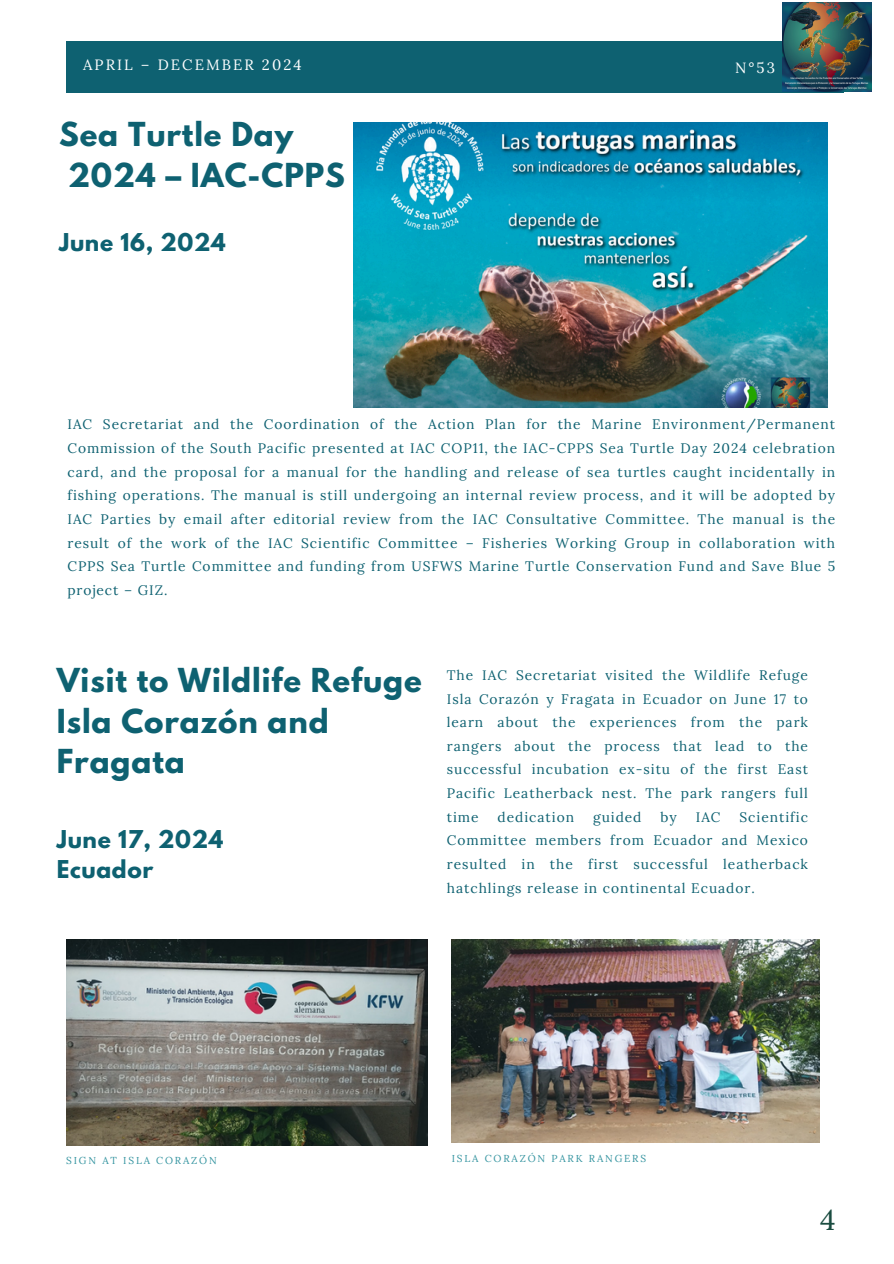
<style>
.page{position:relative;width:894px;height:1264px;background:#fff}
.page>*{position:absolute;margin:0;border:0;box-sizing:border-box;transform-origin:0 0}
.t1{font:700 29.25px/40.5px "League Spartan";letter-spacing:.03em;color:#0e6171}
.t2{font:28.5px "Lora";color:#1a4c40}
.t3{font:700 21.75px/30.3px "League Spartan";letter-spacing:.03em;color:#0e6171}
.t4{font:14.85px "Lora";letter-spacing:.14em;color:#fff}
.t5{font:13.8px/23.7px "Lora";letter-spacing:.07em;color:#0e6171;text-align:justify}
.t6{font:10.05px "Lora";letter-spacing:.18em;color:#3494a0}
</style>
<div class="page">
<img style="left:353px;top:122px;width:474px;height:286px">
<img style="left:451px;top:939px;width:368px;height:203px">
<img style="left:66px;top:939px;width:361px;height:206px">
<div style="left:66px;top:42px;width:776px;height:50px;background:#0e6171"></div>
<img style="left:782px;top:3px;width:89px;height:89px">
<h2 class="t4" style="left:83px;top:55px;width:220px">APRIL – DECEMBER 2024</h2>
<p class="t4" style="left:734px;top:58px;width:41px">N°53</p>
<h3 class="t1" style="left:68px;top:118px;width:278px;text-indent:-9px">Sea Turtle Day<br>2024 – IAC-CPPS</h3>
<h3 class="t3" style="left:59px;top:230px;width:168px">June 16, 2024</h3>
<h3 class="t5" style="left:67px;top:412px;width:769px">IAC Secretariat and the Coordination of the Action Plan for the Marine Environment/Permanent Commission of the South Pacific presented at IAC COP11, the IAC-CPPS Sea Turtle Day 2024 celebration card, and the proposal for a manual for the handling and release of sea turtles caught incidentally in fishing operations. The manual is still undergoing an internal review process, and it will be adopted by IAC Parties by email after editorial review from the IAC Consultative Committee. The manual is the result of the work of the IAC Scientific Committee – Fisheries Working Group in collaboration with CPPS Sea Turtle Committee and funding from USFWS Marine Turtle Conservation Fund and Save Blue 5 project – GIZ.</h3>
<p class="t1" style="left:57px;top:664px;width:366px">Visit to Wildlife Refuge<br>Isla Corazón and<br>Fragata</p>
<h4 class="t3" style="left:57px;top:826px;width:168px">June 17, 2024<br>Ecuador</h4>
<h1 class="t5" style="left:446px;top:663px;width:362px">The IAC Secretariat visited the Wildlife Refuge Isla Corazón y Fragata in Ecuador on June 17 to learn about the experiences from the park rangers about the process that lead to the successful incubation ex-situ of the first East Pacific Leatherback nest. The park rangers full time</h1>
<h1 class="t5" style="left:446px;top:804px;width:362px;text-indent:292px">Scientific Committee members from Ecuador and Mexico resulted in the first successful leatherback hatchlings release in continental Ecuador.</h1>
<h1 class="t5" style="left:497px;top:804px;width:78px">dedication</h1>
<h1 class="t5" style="left:593px;top:804px;width:50px">guided</h1>
<h1 class="t5" style="left:660px;top:804px;width:18px">by</h1>
<h1 class="t5" style="left:695px;top:804px;width:26px">IAC</h1>
<p class="t6" style="left:66px;top:1153px;width:152px">SIGN AT ISLA CORAZÓN</p>
<p class="t6" style="left:451px;top:1152px;width:196px">ISLA CORAZÓN PARK RANGERS</p>
<h2 class="t2" style="left:820px;top:1201px;width:17px">4</h2>
</div>
